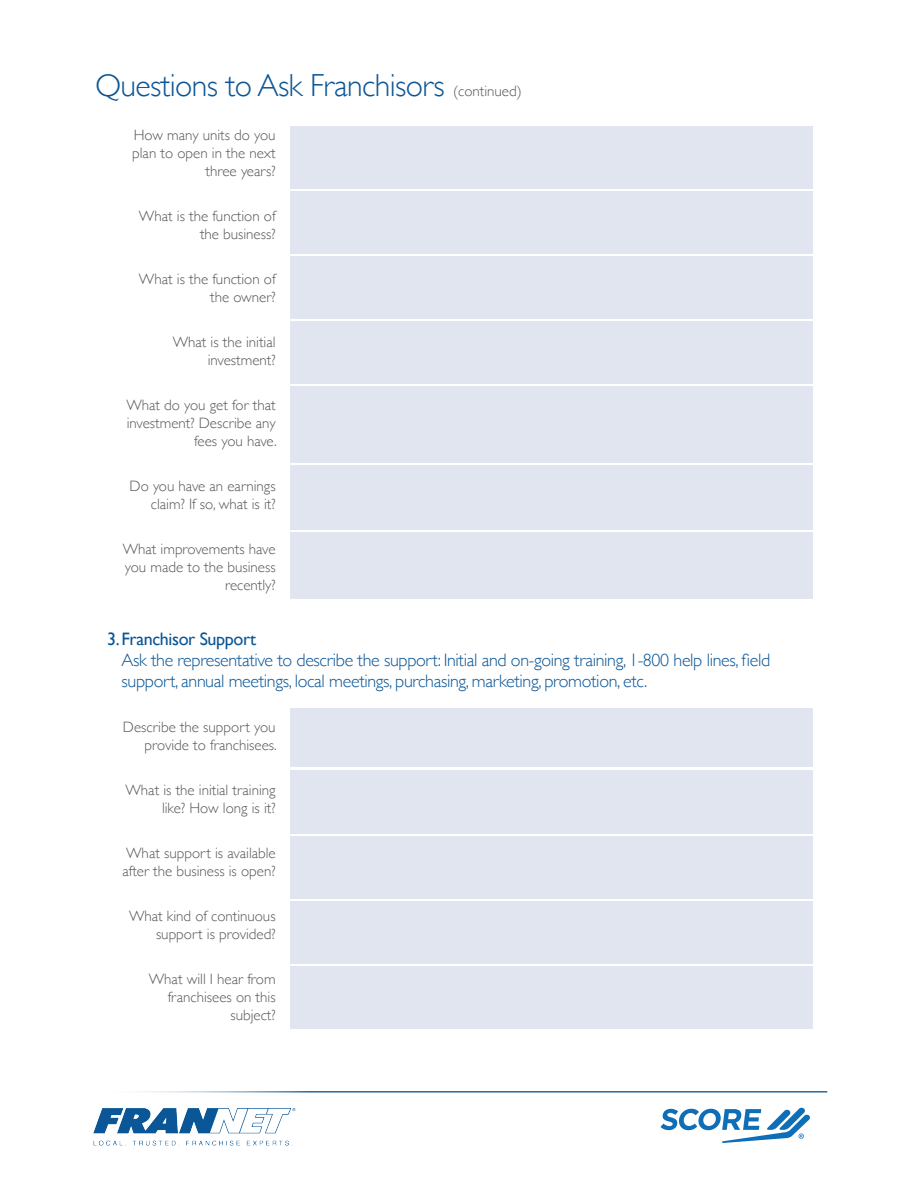
<style>
.page{position:relative;width:918px;height:1188px;background:#fff}
.page>*{position:absolute;margin:0;border:0;box-sizing:border-box;transform-origin:0 0}
.t1{font:300 31.8px "Gill Sans";letter-spacing:-.02em;color:#0b5696}
.t2{font:300 18px/21px "Gill Sans";letter-spacing:-.02em;color:#0b5696}
.t3{font:18px "Gill Sans";letter-spacing:-.02em;color:#0b5696}
.t4{font:300 15px/18px "Gill Sans";color:#57585a;text-align:right}
.s1{font-size:15px;color:#57585a}
</style>
<div class="page">
<img style="left:93px;top:1108px;width:203px;height:38px">
<hr style="left:91px;top:1091px;width:736px;height:2px;background:#0b5696">
<svg style="left:660px;top:1107px;width:150px;height:36px"></svg>
<div style="left:291px;top:256px;width:522px;height:63px;background:#e1e5f0"></div>
<div style="left:291px;top:465px;width:522px;height:64px;background:#e1e5f0"></div>
<div style="left:291px;top:322px;width:522px;height:62px;background:#e1e5f0"></div>
<div style="left:291px;top:126px;width:522px;height:63px;background:#e1e5f0"></div>
<div style="left:291px;top:191px;width:522px;height:63px;background:#e1e5f0"></div>
<div style="left:291px;top:387px;width:522px;height:76px;background:#e1e5f0"></div>
<div style="left:291px;top:708px;width:522px;height:59px;background:#e1e5f0"></div>
<div style="left:291px;top:770px;width:522px;height:64px;background:#e1e5f0"></div>
<div style="left:291px;top:836px;width:522px;height:63px;background:#e1e5f0"></div>
<div style="left:291px;top:901px;width:522px;height:63px;background:#e1e5f0"></div>
<div style="left:291px;top:966px;width:522px;height:63px;background:#e1e5f0"></div>
<div style="left:291px;top:532px;width:522px;height:66px;background:#e1e5f0"></div>
<h1 class="t1" style="left:95px;top:61px;width:428px">Questions to Ask Franchisors <span class="s1">(continued)</span></h1>
<p class="t4" style="left:132px;top:125px;width:145px">How many units do you plan to open in the next three years?</p>
<p class="t4" style="left:139px;top:206px;width:138px">What is the function of the business?</p>
<p class="t4" style="left:139px;top:269px;width:138px">What is the function of the owner?</p>
<p class="t4" style="left:173px;top:332px;width:105px">What is the initial investment?</p>
<p class="t4" style="left:126px;top:395px;width:152px">What do you get for that investment? Describe any fees you have.</p>
<p class="t4" style="left:130px;top:476px;width:148px">Do you have an earnings claim? If so, what is it?</p>
<p class="t4" style="left:123px;top:539px;width:154px">What improvements have you made to the business recently?</p>
<p class="t3" style="left:107px;top:629px;width:151px">3. Franchisor Support</p>
<p class="t2" style="left:122px;top:649px;width:650px">Ask the representative to describe the support: Initial and on-going training, 1-800 help lines, field support, annual meetings, local meetings, purchasing, marketing, promotion, etc.</p>
<p class="t4" style="left:123px;top:718px;width:155px">Describe the support you provide to franchisees.</p>
<p class="t4" style="left:125px;top:781px;width:152px">What is the initial training like? How long is it?</p>
<p class="t4" style="left:122px;top:844px;width:155px;text-align:left">What support is available after the business is open?</p>
<p class="t4" style="left:129px;top:907px;width:148px">What kind of continuous support is provided?</p>
<p class="t4" style="left:149px;top:970px;width:128px">What will I hear from franchisees on this subject?</p>
</div>
